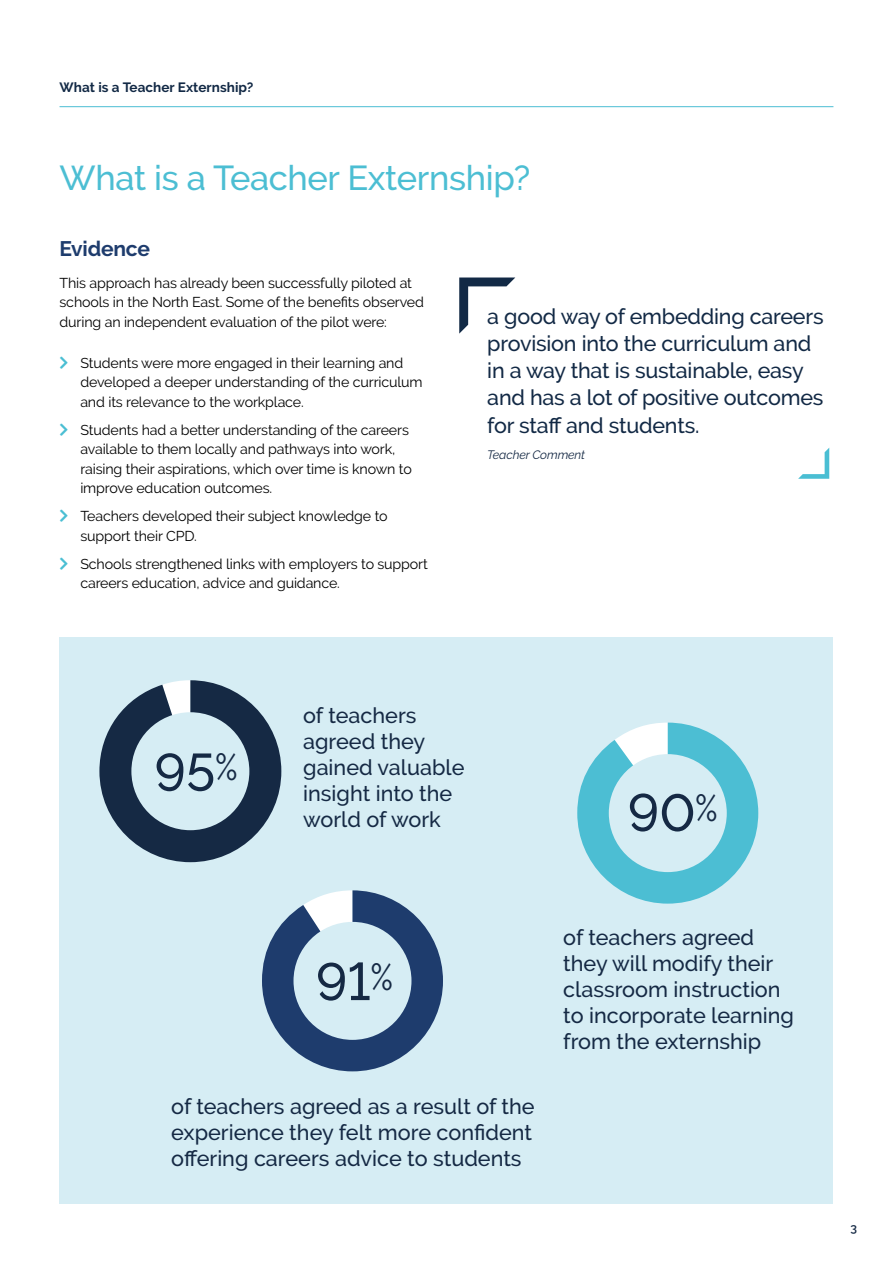
<style>
.page{position:relative;width:893px;height:1263px;background:#fff}
.page>*{position:absolute;margin:0;border:0;box-sizing:border-box;transform-origin:0 0}
.t1{font:500 52.5px "Raleway";color:#152944}
.t2{font:500 34.5px "Raleway";letter-spacing:-.01em;color:#4cbed3}
.t3{font:500 21.6px/26px "Raleway";color:#152944}
.t4{font:500 21.45px/27.3px "Raleway";letter-spacing:-.01em;color:#122945}
.t5{font:700 21px "Raleway";letter-spacing:-.01em;color:#1e3c6d}
.t6{font:14.25px/19.5px "Raleway";letter-spacing:-.01em;color:#000}
.t7{font:700 13.5px "Raleway";letter-spacing:.005em;color:#122945}
.t8{font:italic 12.15px "Raleway";letter-spacing:-.01em;color:#152944}
.t9{font:600 12px "Raleway";color:#152944}
.s1{color:#4abed3}
</style>
<div class="page">
<hr style="left:60px;top:106px;width:773px;height:1px;background:#4cbed3">
<div style="left:60px;top:637px;width:773px;height:566px;background:#d6edf4"></div>
<svg style="left:99px;top:680px;width:182px;height:182px"></svg>
<svg style="left:577px;top:723px;width:181px;height:181px"></svg>
<svg style="left:262px;top:890px;width:181px;height:181px"></svg>
<div style="left:131px;top:712px;width:118px;height:118px;background:#d6edf4;border-radius:50%"></div>
<div style="left:293px;top:922px;width:118px;height:118px;background:#d6edf4;border-radius:50%"></div>
<div style="left:609px;top:754px;width:118px;height:118px;background:#d6edf4;border-radius:50%"></div>
<svg style="left:798px;top:448px;width:31px;height:31px"></svg>
<svg style="left:459px;top:277px;width:56px;height:57px"></svg>
<p class="t7" style="left:60px;top:80px;width:195px">What is a Teacher Externship?</p>
<h2 class="t2" style="left:60px;top:158px;width:472px">What is a Teacher Externship?</h2>
<h3 class="t5" style="left:60px;top:236px;width:92px">Evidence</h3>
<p class="t6" style="left:60px;top:273px;width:366px">This approach has already been successfully piloted at schools in the North East. Some of the benefits observed during an independent evaluation of the pilot were:</p>
<p class="t6" style="left:80px;top:353px;width:344px;text-indent:-21px"><span class="s1">★★</span> Students were more engaged in their learning and developed a deeper understanding of the curriculum and its relevance to the workplace.</p>
<p class="t6" style="left:80px;top:420px;width:333px;text-indent:-21px"><span class="s1">★★</span> Students had a better understanding of the careers available to them locally and pathways into work, raising their aspirations, which over time is known to improve education outcomes.</p>
<p class="t6" style="left:80px;top:506px;width:309px;text-indent:-21px"><span class="s1">★★</span> Teachers developed their subject knowledge to support their CPD.</p>
<p class="t6" style="left:80px;top:554px;width:349px;text-indent:-21px"><span class="s1">★★</span> Schools strengthened links with employers to support careers education, advice and guidance.</p>
<h3 class="t4" style="left:487px;top:302px;width:338px">a good way of embedding careers provision into the curriculum and in a way that is sustainable, easy and has a lot of positive outcomes for staff and students.</h3>
<p class="t8" style="left:487px;top:448px;width:99px">Teacher Comment</p>
<h1 class="t1" style="left:154px;top:742px;width:85px">95<sup>%</sup></h1>
<h3 class="t3" style="left:303px;top:703px;width:163px">of teachers agreed they gained valuable insight into the world of work</h3>
<h1 class="t1" style="left:628px;top:782px;width:92px">90<sup>%</sup></h1>
<h1 class="t1" style="left:316px;top:951px;width:78px">91<sup>%</sup></h1>
<h3 class="t3" style="left:171px;top:1093px;width:365px">of teachers agreed as a result of the experience they felt more confident offering careers advice to students</h3>
<h3 class="t3" style="left:563px;top:924px;width:232px">of teachers agreed they will modify their classroom instruction to incorporate learning from the externship</h3>
<p class="t9" style="left:850px;top:1220px;width:8px">3</p>
</div>
